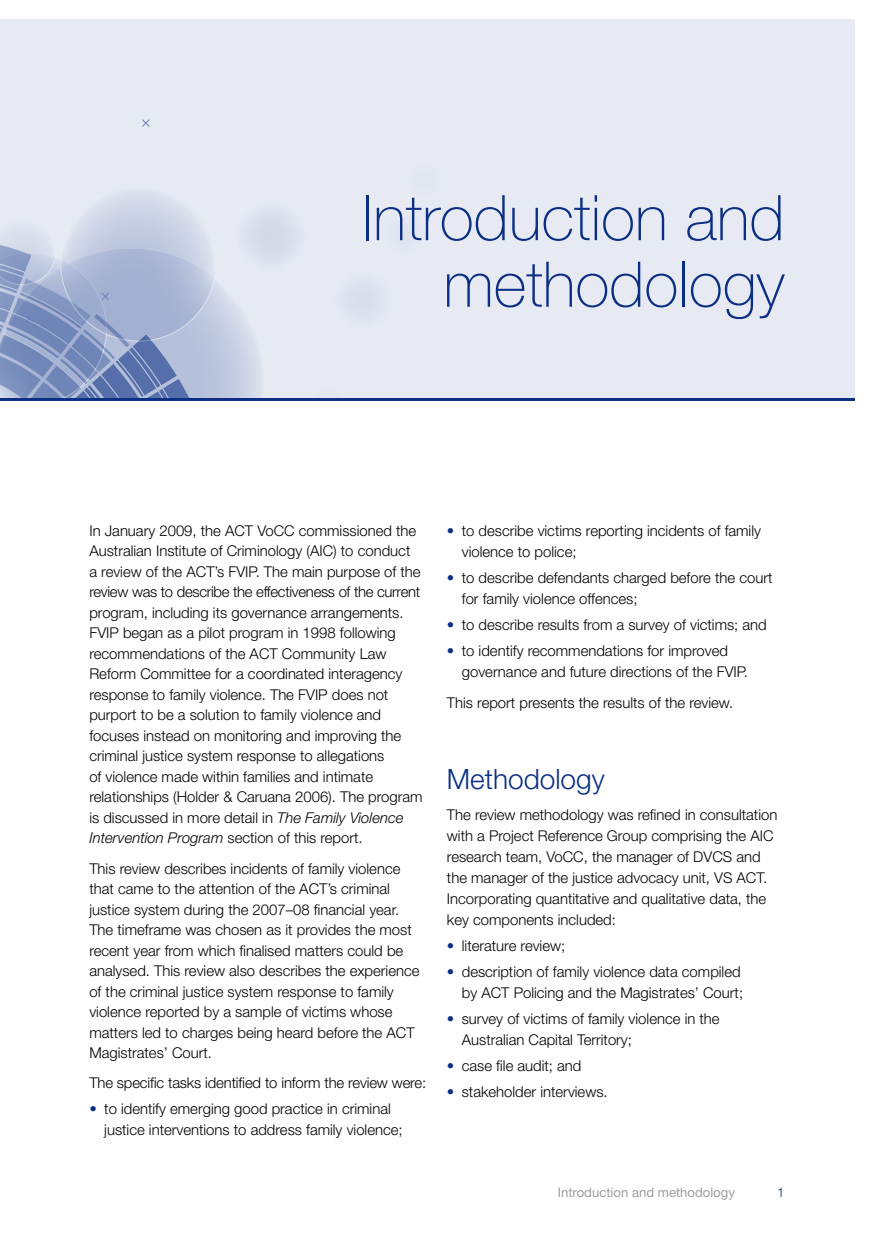
<style>
.page{position:relative;width:874px;height:1241px;background:#fff}
.page>*{position:absolute;margin:0;border:0;box-sizing:border-box;transform-origin:0 0}
.H1_L{font:100 63px/66.5px "Helvetica Neue LT";color:#0a2f85;text-align:right}
.t1{font:300 28px "Helvetica Neue LT";color:#0a2f85}
.Body{font:300 14.88px/20.5px "Helvetica Neue LT";color:#000}
.Body_before_bullet{font:300 14.88px/21px "Helvetica Neue LT";color:#000}
.footer_R{font:13.12px "Helvetica Neue LT";color:#9c9e9f}
.t2{font:300 13.12px "Helvetica Neue LT";color:#0a2f85}
.s1{font-style:italic}
.s2{color:#0a2f85}
</style>
<div class="page">
<div style="left:0;top:20px;width:853px;height:378px;background:#e7eaf3"></div>
<svg style="left:0;top:192px;width:377px;height:206px"></svg>
<svg style="left:142px;top:119px;width:8px;height:8px"></svg>
<hr style="left:0;top:398px;width:853px;height:2px;background:#0a2f85">
<p class="H1_L" style="left:362px;top:184px;width:423px">Introduction and methodology</p>
<p class="Body" style="left:89px;top:520px;width:334px">In January 2009, the ACT VoCC commissioned the Australian Institute of Criminology (AIC) to conduct<br>a review of the ACT’s FVIP. The main purpose of the review was to describe the effectiveness of the current program, including its governance arrangements.<br>FVIP began as a pilot program in 1998 following recommendations of the ACT Community Law Reform Committee for a coordinated interagency response to family violence. The FVIP does not purport to be a solution to family violence and focuses instead on monitoring and improving the criminal justice system response to allegations<br>of violence made within families and intimate relationships (Holder &amp; Caruana 2006). The program is discussed in more detail in <span class="s1">The Family Violence Intervention Program</span> section of this report.</p>
<p class="Body" style="left:89px;top:857px;width:331px">This review describes incidents of family violence that came to the attention of the ACT’s criminal justice system during the 2007–08 financial year.<br>The timeframe was chosen as it provides the most recent year from which finalised matters could be analysed. This review also describes the experience of the criminal justice system response to family violence reported by a sample of victims whose matters led to charges being heard before the ACT Magistrates’ Court.</p>
<p class="Body_before_bullet" style="left:89px;top:1072px;width:338px">The specific tasks identified to inform the review were:</p>
<p class="Body" style="left:104px;top:1097px;width:300px;line-height:21px;text-indent:-15px"><span class="s2">•</span> to identify emerging good practice in criminal justice interventions to address family violence;</p>
<p class="Body" style="left:461px;top:519px;width:300px;line-height:21px;text-indent:-15px"><span class="s2">•</span> to describe victims reporting incidents of family violence to police;</p>
<p class="Body" style="left:461px;top:566px;width:312px;line-height:21px;text-indent:-15px"><span class="s2">•</span> to describe defendants charged before the court for family violence offences;</p>
<p class="Body" style="left:446px;top:614px;width:321px"><span class="s2">•</span> to describe results from a survey of victims; and</p>
<p class="Body" style="left:461px;top:639px;width:287px;line-height:21px;text-indent:-15px"><span class="s2">•</span> to identify recommendations for improved governance and future directions of the FVIP.</p>
<p class="Body" style="left:446px;top:691px;width:288px">This report presents the results of the review.</p>
<h2 class="t1" style="left:446px;top:761px;width:159px">Methodology</h2>
<p class="Body_before_bullet" style="left:446px;top:803px;width:332px">The review methodology was refined in consultation with a Project Reference Group comprising the AIC research team, VoCC, the manager of DVCS and the manager of the justice advocacy unit, VS ACT.<br>Incorporating quantitative and qualitative data, the key components included:</p>
<p class="Body" style="left:446px;top:934px;width:120px"><span class="s2">•</span> literature review;</p>
<p class="Body" style="left:446px;top:960px;width:297px;line-height:21px;text-align:right"><span class="s2">•</span> description of family violence data compiled by ACT Policing and the Magistrates’ Court;</p>
<p class="Body" style="left:461px;top:1007px;width:259px;line-height:21px;text-indent:-15px"><span class="s2">•</span> survey of victims of family violence in the<br>Australian Capital Territory;</p>
<p class="Body" style="left:446px;top:1054px;width:136px"><span class="s2">•</span> case file audit; and</p>
<p class="Body" style="left:446px;top:1080px;width:162px"><span class="s2">•</span> stakeholder interviews.</p>
<p class="footer_R" style="left:557px;top:1183px;width:179px">Introduction and methodology</p>
<p class="t2" style="left:776px;top:1183px;width:9px">1</p>
</div>
